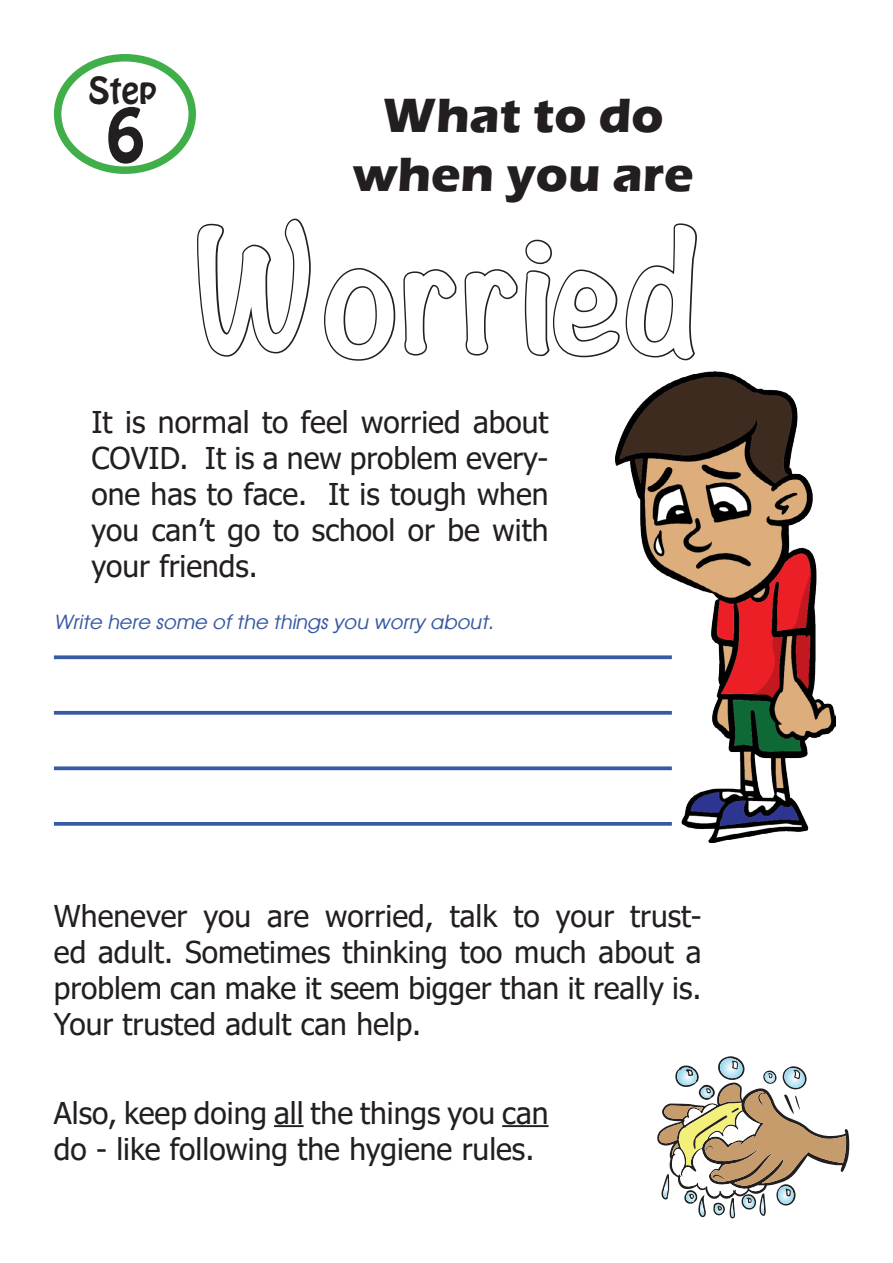
<style>
.page{position:relative;width:893px;height:1263px;background:#fff}
.page>*{position:absolute;margin:0;border:0;box-sizing:border-box;transform-origin:0 0}
.t1{font:700 153px "Noteworthy";color:#fff}
.t2{font:67.5px "Hobo Std";color:#231f20}
.t3{font:700 49.5px/59.4px "Eras ITC";color:#231f20;text-align:center}
.t4{font:33px "Hobo Std";color:#231f20}
.t5{font:30px/36px "Tahoma";color:#231f20;text-align:justify}
.t6{font:italic 19.5px "Atlanta";color:#385aa3}
</style>
<div class="page">
<div style="left:54px;top:54px;width:142px;height:120px;border:8px solid #40ae49;border-radius:50%"></div>
<img style="left:615px;top:371px;width:221px;height:471px">
<svg style="left:197px;top:218px;width:114px;height:139px"></svg>
<svg style="left:324px;top:223px;width:373px;height:138px"></svg>
<svg style="left:54px;top:655px;width:618px;height:4px;background:#4c6bac"></svg>
<svg style="left:54px;top:711px;width:618px;height:4px;background:#4766aa"></svg>
<svg style="left:54px;top:766px;width:618px;height:4px;background:#4e6cad"></svg>
<svg style="left:54px;top:822px;width:618px;height:4px;background:#4565a9"></svg>
<hr style="left:274px;top:1125px;width:30px;height:2px;background:#231f20">
<hr style="left:502px;top:1125px;width:47px;height:2px;background:#231f20">
<svg style="left:657px;top:1056px;width:192px;height:162px"></svg>
<p class="t4" style="left:89px;top:67px;width:69px">Step</p>
<h2 class="t2" style="left:106px;top:88px;width:41px">6</h2>
<h3 class="t3" style="left:353px;top:86px;width:342px">What to do when you are</h3>
<h1 class="t1" style="left:192px;top:159px;width:511px">Worried</h1>
<p class="t5" style="left:91px;top:406px;width:459px">It is normal to feel worried about COVID. It is a new problem every&shy;one has to face. It is tough when you can’t go to school or be with your friends.</p>
<p class="t6" style="left:54px;top:608px;width:441px">Write here some of the things you worry about.</p>
<p class="t5" style="left:54px;top:899px;width:649px">Whenever you are worried, talk to your trust&shy;ed adult. Sometimes thinking too much about a problem can make it seem bigger than it really is.<br>Your trusted adult can help.</p>
<p class="t5" style="left:54px;top:1096px;width:496px">Also, keep doing all the things you can do - like following the hygiene rules.</p>
</div>
